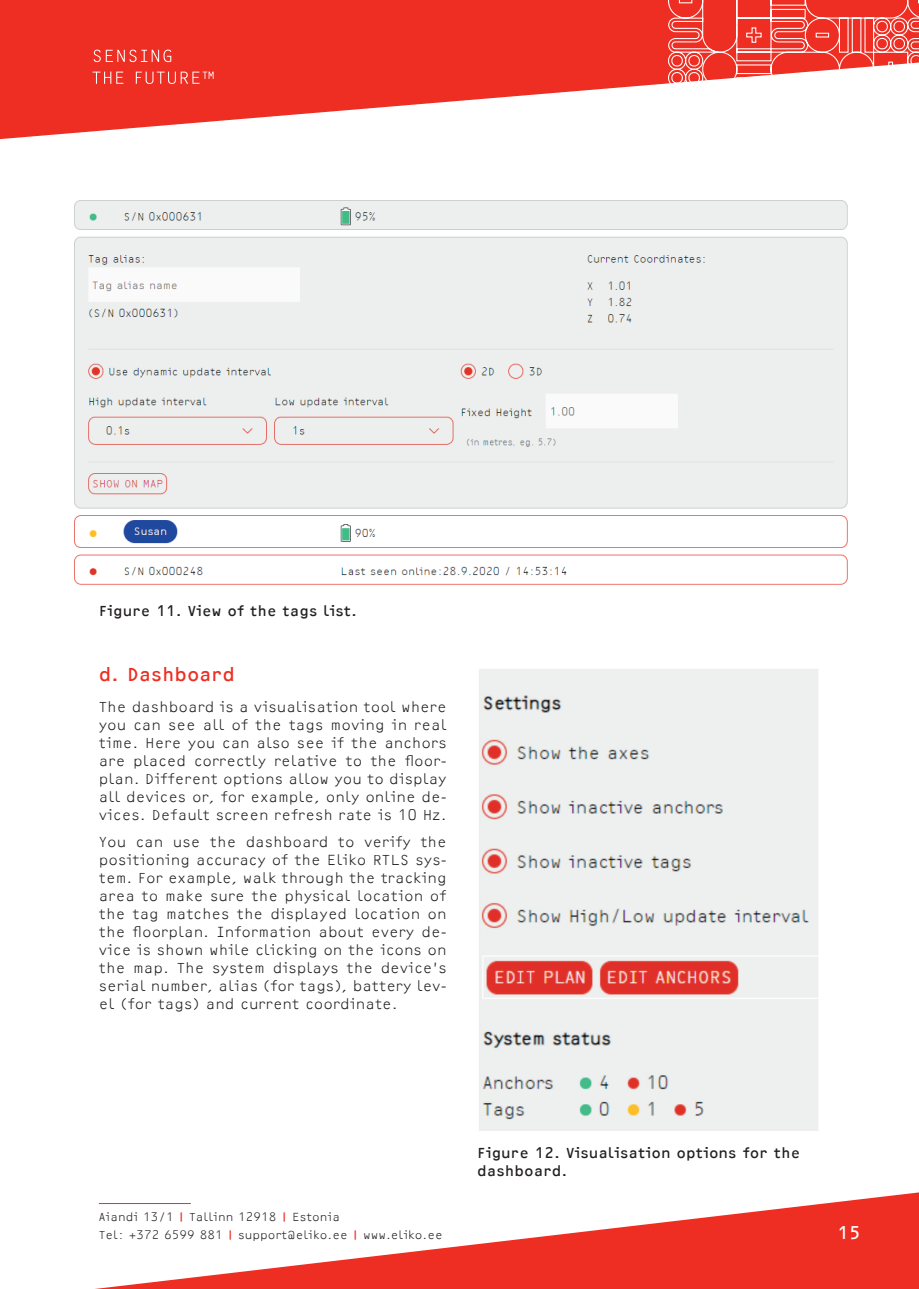
<style>
.page{position:relative;width:919px;height:1289px;background:#fff}
.page>*{position:absolute;margin:0;border:0;box-sizing:border-box;transform-origin:0 0}
.t1{font:19.5px "OCRF";letter-spacing:-.005em;color:#ee2e22}
.t2{font:18px "OCRF";color:#fff}
.t3{font:300 15px/18px "OCRF";color:#231f20;text-align:justify}
.t4{font:15px/18px "OCRF";color:#231f20}
.t5{font:300 12px/18px "OCRF";color:#231f20}
.s1{font-weight:400;color:#ee2e22}
</style>
<div class="page">
<svg style="left:0;top:0;width:667px;height:139px;fill:#ee2e22"></svg>
<svg style="left:98px;top:1192px;width:820px;height:96px"></svg>
<svg style="left:667px;top:0;width:251px;height:84px"></svg>
<svg style="left:94px;top:50px;width:77px;height:12px"></svg>
<svg style="left:92px;top:72px;width:31px;height:12px"></svg>
<svg style="left:136px;top:72px;width:77px;height:12px"></svg>
<hr style="left:99px;top:1203px;width:92px;height:1px;background:#ee2e22">
<img style="left:74px;top:200px;width:774px;height:385px">
<img style="left:479px;top:669px;width:339px;height:462px">
<p class="t4" style="left:99px;top:601px;width:259px">Figure 11. View of the tags list.</p>
<h1 class="t1" style="left:99px;top:662px;width:138px">d. Dashboard</h1>
<p class="t3" style="left:99px;top:697px;width:349px">The dashboard is a visualisation tool where you can see all of the tags moving in real time. Here you can also see if the anchors are placed correctly relative to the floor&shy;plan. Different options allow you to display all devices or, for example, only online de&shy;vices. Default screen refresh rate is 10 Hz.</p>
<p class="t3" style="left:99px;top:832px;width:349px">You can use the dashboard to verify the positioning accuracy of the Eliko RTLS sys&shy;tem. For example, walk through the tracking area to make sure the physical location of the tag matches the displayed location on the floorplan. Information about every de&shy;vice is shown while clicking on the icons on the map. The system displays the device’s serial number, alias (for tags), battery lev&shy;el (for tags) and current coordinate.</p>
<p class="t5" style="left:99px;top:1207px;width:345px">Aiandi 13/1 <span class="s1">|</span> Tallinn 12918 <span class="s1">|</span> Estonia<br>Tel: +372 6599 881 <span class="s1">|</span> support@eliko.ee <span class="s1">|</span> www.eliko.ee</p>
<p class="t4" style="left:477px;top:1143px;width:324px">Figure 12. Visualisation options for the dashboard.</p>
<p class="t2" style="left:837px;top:1221px;width:25px">15</p>
</div>
